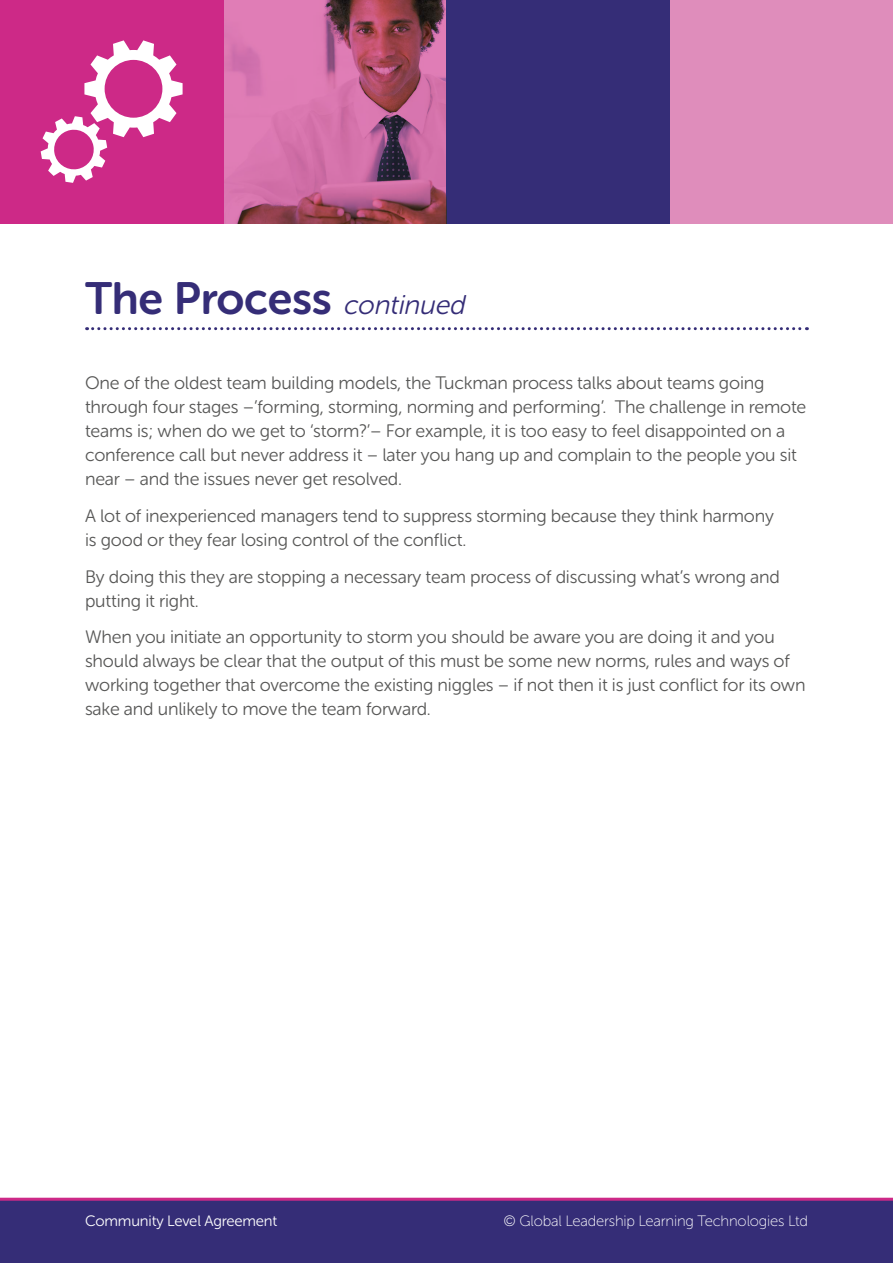
<style>
.page{position:relative;width:893px;height:1263px;background:#fff}
.page>*{position:absolute;margin:0;border:0;box-sizing:border-box;transform-origin:0 0}
.t1{font:45px "Museo Sans Rounded 700";letter-spacing:-.01em;color:#352d77}
.t2{font:18px/24px "Museo Sans Rounded 300";letter-spacing:-.01em;color:#575756}
.t3{font:15px "Museo Sans Rounded 100";letter-spacing:-.01em;color:#fff}
.t4{font:15px "Museo Sans Rounded 300";letter-spacing:-.01em;color:#fff}
.s1{font-family:"Museo Sans Rounded 300";font-style:italic;font-size:27px}
</style>
<div class="page">
<div style="left:0;top:1199px;width:893px;height:64px;background:#352d77"></div>
<svg style="left:87px;top:327px;width:720px;height:3px"></svg>
<hr style="left:0;top:1198px;width:893px;height:3px;background:#cd2987">
<div style="left:670px;top:0;width:223px;height:223px;background:#df8dbb"></div>
<svg style="left:223px;top:0;width:223px;height:223px;background:#bd6490"></svg>
<div style="left:446px;top:0;width:224px;height:223px;background:#352d77"></div>
<div style="left:0;top:0;width:223px;height:223px;background:#cd2987"></div>
<svg style="left:40px;top:40px;width:143px;height:143px"></svg>
<h1 class="t1" style="left:85px;top:274px;width:387px">The Process <span class="s1">continued</span></h1>
<p class="t2" style="left:85px;top:371px;width:723px">One of the oldest team building models, the Tuckman process talks about teams going through four stages –’forming, storming, norming and performing’. The challenge in remote teams is; when do we get to ‘storm?’– For example, it is too easy to feel disappointed on a conference call but never address it – later you hang up and complain to the people you sit near – and the issues never get resolved.</p>
<p class="t2" style="left:85px;top:504px;width:690px">A lot of inexperienced managers tend to suppress storming because they think harmony is good or they fear losing control of the conflict.</p>
<p class="t2" style="left:85px;top:565px;width:696px">By doing this they are stopping a necessary team process of discussing what’s wrong and putting it right.</p>
<p class="t2" style="left:85px;top:625px;width:722px">When you initiate an opportunity to storm you should be aware you are doing it and you should always be clear that the output of this must be some new norms, rules and ways of working together that overcome the existing niggles – if not then it is just conflict for its own sake and unlikely to move the team forward.</p>
<p class="t4" style="left:85px;top:1213px;width:194px">Community Level Agreement</p>
<p class="t3" style="left:504px;top:1213px;width:306px">© Global Leadership Learning Technologies Ltd</p>
</div>
